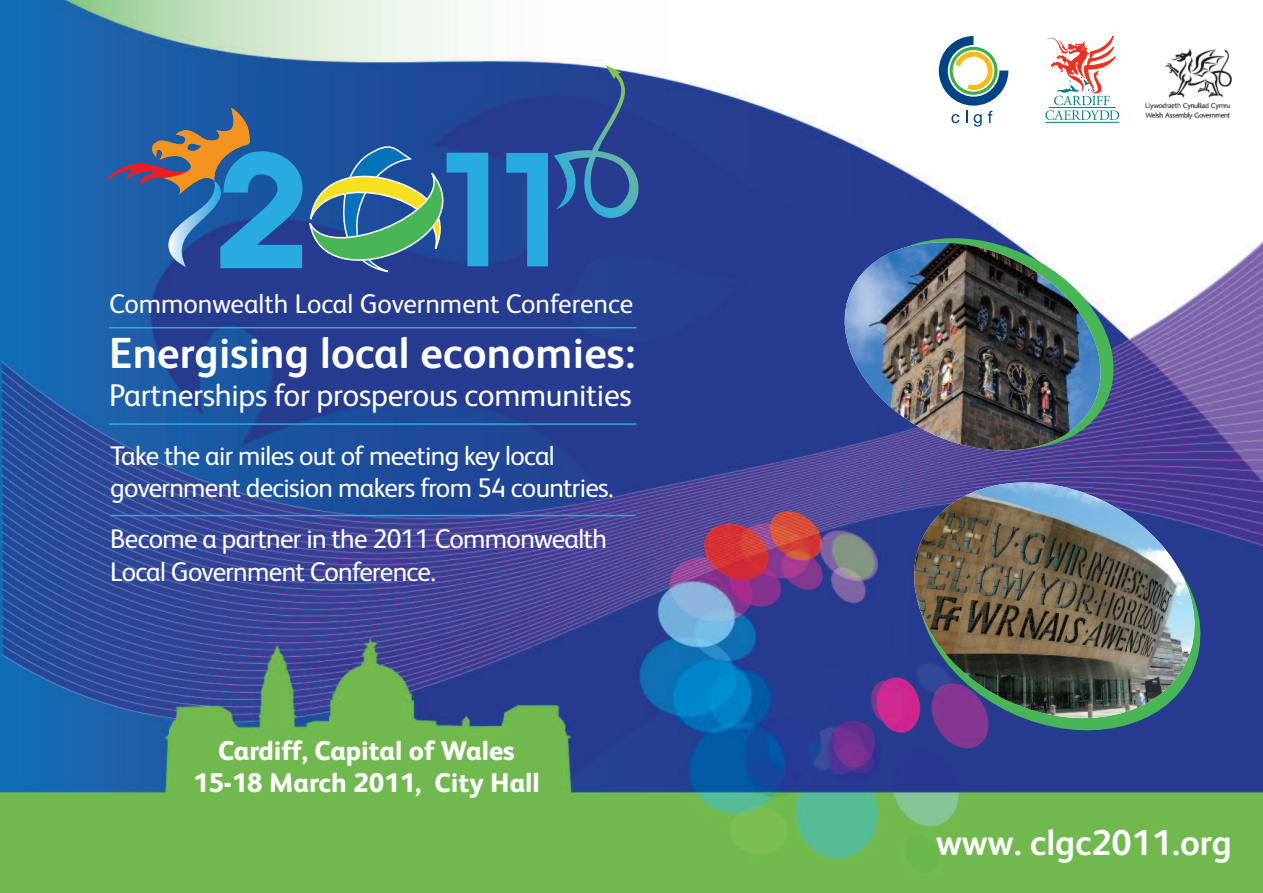
<style>
.page{position:relative;width:1263px;height:893px;background:#fff}
.page>*{position:absolute;margin:0;border:0;box-sizing:border-box;transform-origin:0 0}
.t1{font:700 43.5px "FS Albert";letter-spacing:.005em;color:#fff}
.t2{font:700 36px "FS Albert";color:#fff}
.t3{font:31.5px "FS Albert";letter-spacing:-.01em;color:#fff}
.t4{font:27px/32.4px "FS Albert";letter-spacing:-.025em;color:#fff}
.t5{font:800 27px/32.4px "FS Albert";color:#fff;text-align:center}
.t6{font:27px "FS Albert";color:#fff}
</style>
<div class="page">
<img style="left:0;top:0;width:1263px;height:893px">
<svg style="left:506px;top:153px;width:42px;height:113px;background:#2680c2"></svg>
<svg style="left:554px;top:65px;width:85px;height:161px;background:#315498"></svg>
<svg style="left:108px;top:108px;width:380px;height:164px;background:#396e9d"></svg>
<svg style="left:840px;top:223px;width:289px;height:241px"></svg>
<svg style="left:829px;top:228px;width:287px;height:237px"></svg>
<img style="left:844px;top:242px;width:257px;height:209px">
<hr style="left:110px;top:515px;width:525px;height:1px;background:#29abe2">
<svg style="left:900px;top:474px;width:318px;height:273px;background:#303a90"></svg>
<svg style="left:896px;top:466px;width:316px;height:269px;background:#44448e"></svg>
<img style="left:914px;top:482px;width:280px;height:236px">
<hr style="left:109px;top:327px;width:527px;height:1px;background:#29abe2">
<hr style="left:109px;top:423px;width:527px;height:2px;background:#29abe2">
<hr style="left:1045px;top:122px;width:74px;height:1px;background:#008085">
<svg style="left:1045px;top:36px;width:74px;height:84px"></svg>
<svg style="left:939px;top:36px;width:69px;height:91px"></svg>
<img style="left:1143px;top:41px;width:90px;height:85px">
<p class="t6" style="left:109px;top:294px;width:526px">Commonwealth Local Government Conference</p>
<h1 class="t1" style="left:109px;top:338px;width:528px">Energising local economies:</h1>
<p class="t3" style="left:109px;top:384px;width:524px">Partnerships for prosperous communities</p>
<p class="t4" style="left:110px;top:442px;width:505px">Take the air miles out of meeting key local government decision makers from 54 countries.</p>
<p class="t4" style="left:110px;top:526px;width:498px">Become a partner in the 2011 Commonwealth<br>Local Government Conference.</p>
<p class="t5" style="left:193px;top:737px;width:348px">Cardiff, Capital of Wales<br>15-18 March 2011, City Hall</p>
<h2 class="t2" style="left:936px;top:830px;width:297px">www. clgc2011.org</h2>
</div>
